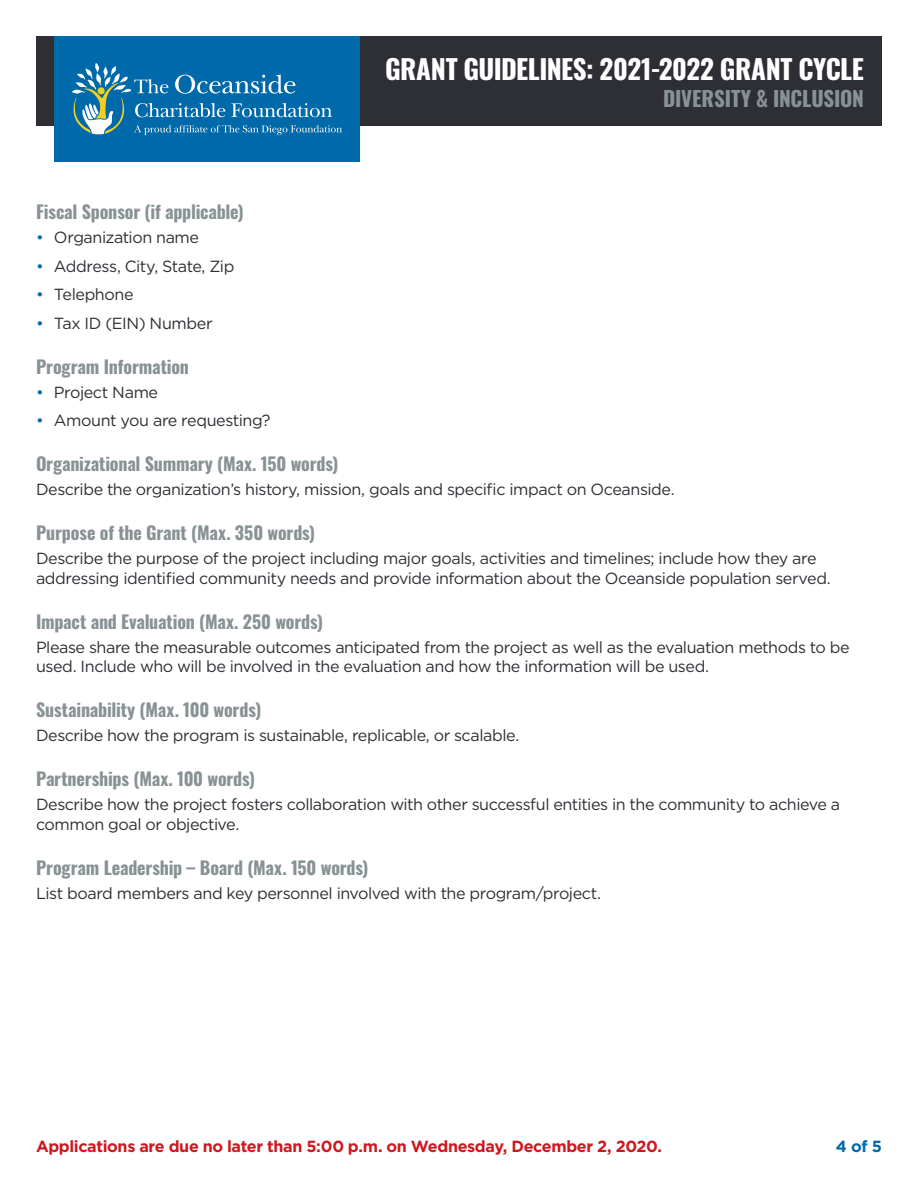
<style>
.page{position:relative;width:918px;height:1188px;background:#fff}
.page>*{position:absolute;margin:0;border:0;box-sizing:border-box;transform-origin:0 0}
.t1{font:700 27px "Oswald";letter-spacing:-.015em;color:#fff}
.t2{font:700 21px "Oswald";letter-spacing:-.005em;color:#889294}
.t3{font:700 18px "Oswald";letter-spacing:-.01em;color:#889294}
.t4{font:16.2px/19.5px "Gotham";letter-spacing:-.025em;color:#2d2f34}
.t5{font:700 16.2px "Gotham";letter-spacing:-.02em;color:#ce171e}
.t6{font:700 16.2px "Gotham";color:#0069aa}
.s1{color:#0069aa}
</style>
<div class="page">
<div style="left:36px;top:36px;width:846px;height:89px;background:#2d2f34"></div>
<div style="left:54px;top:36px;width:306px;height:126px;background:#0069aa"></div>
<svg style="left:72px;top:63px;width:270px;height:72px"></svg>
<h1 class="t1" style="left:385px;top:55px;width:480px">GRANT GUIDELINES: 2021-2022 GRANT CYCLE</h1>
<p class="t2" style="left:663px;top:88px;width:202px">DIVERSITY &amp; INCLUSION</p>
<p class="t3" style="left:36px;top:203px;width:209px">Fiscal Sponsor (if applicable)</p>
<p class="t4" style="left:36px;top:228px;width:165px"><span class="s1">•</span> Organization name</p>
<p class="t4" style="left:36px;top:256px;width:200px"><span class="s1">•</span> Address, City, State, Zip</p>
<p class="t4" style="left:36px;top:285px;width:99px"><span class="s1">•</span> Telephone</p>
<p class="t4" style="left:36px;top:313px;width:178px"><span class="s1">•</span> Tax ID (EIN) Number</p>
<p class="t3" style="left:36px;top:357px;width:155px">Program Information</p>
<p class="t4" style="left:36px;top:382px;width:124px"><span class="s1">•</span> Project Name</p>
<p class="t4" style="left:36px;top:411px;width:236px"><span class="s1">•</span> Amount you are requesting?</p>
<p class="t3" style="left:36px;top:455px;width:304px">Organizational Summary (Max. 150 words)</p>
<p class="t4" style="left:36px;top:480px;width:640px">Describe the organization’s history, mission, goals and specific impact on Oceanside.</p>
<p class="t3" style="left:36px;top:524px;width:281px">Purpose of the Grant (Max. 350 words)</p>
<p class="t4" style="left:36px;top:549px;width:796px">Describe the purpose of the project including major goals, activities and timelines; include how they are addressing identified community needs and provide information about the Oceanside population served.</p>
<p class="t3" style="left:36px;top:612px;width:289px">Impact and Evaluation (Max. 250 words)</p>
<p class="t4" style="left:36px;top:637px;width:815px">Please share the measurable outcomes anticipated from the project as well as the evaluation methods to be used. Include who will be involved in the evaluation and how the information will be used.</p>
<p class="t3" style="left:36px;top:701px;width:227px">Sustainability (Max. 100 words)</p>
<p class="t4" style="left:36px;top:726px;width:485px">Describe how the program is sustainable, replicable, or scalable.</p>
<p class="t3" style="left:36px;top:770px;width:221px">Partnerships (Max. 100 words)</p>
<p class="t4" style="left:36px;top:795px;width:806px">Describe how the project fosters collaboration with other successful entities in the community to achieve a common goal or objective.</p>
<p class="t3" style="left:36px;top:858px;width:334px">Program Leadership – Board (Max. 150 words)</p>
<p class="t4" style="left:36px;top:883px;width:566px">List board members and key personnel involved with the program/project.</p>
<p class="t5" style="left:36px;top:1136px;width:628px">Applications are due no later than 5:00 p.m. on Wednesday, December 2, 2020.</p>
<p class="t6" style="left:836px;top:1136px;width:48px">4 of 5</p>
</div>
